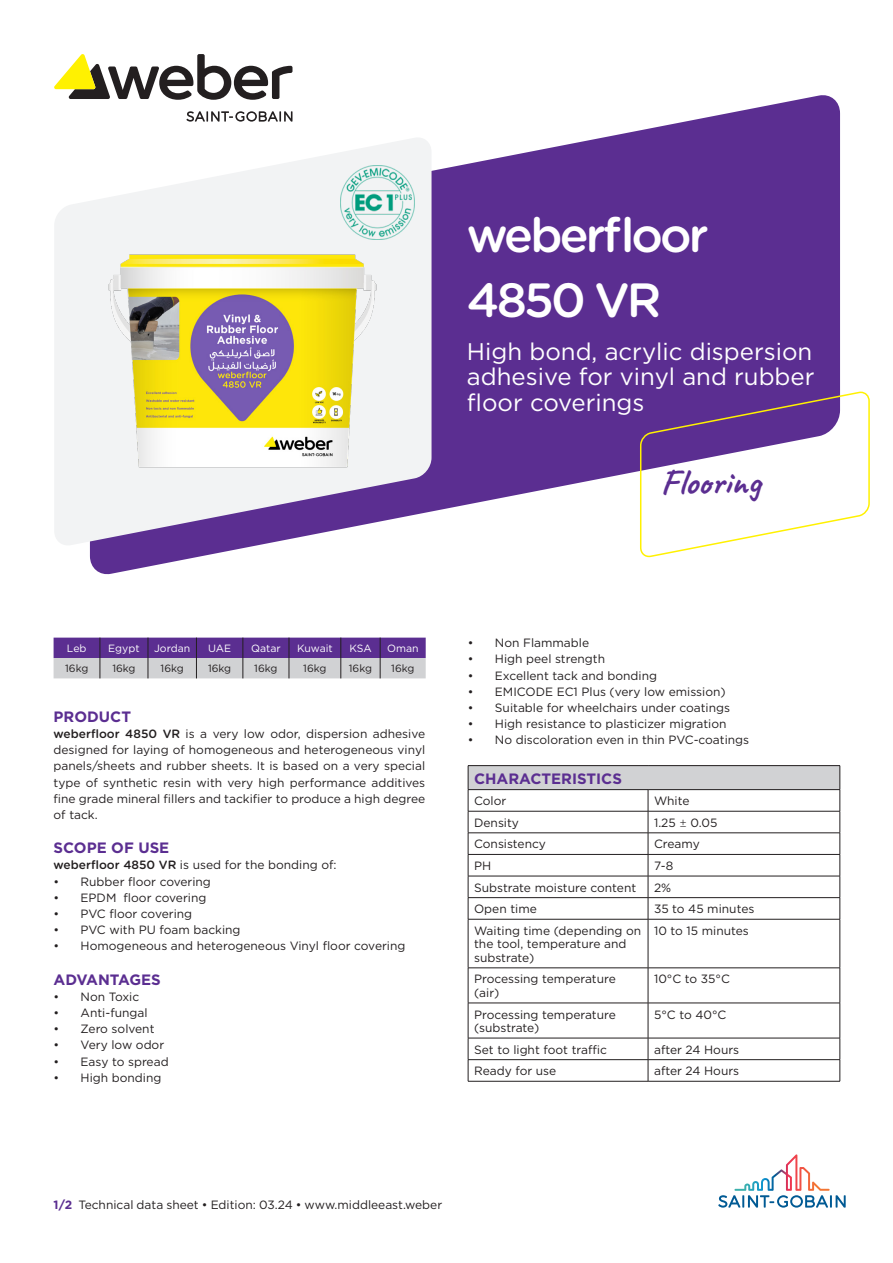
<style>
.page{position:relative;width:893px;height:1263px;background:#fff}
.page>*{position:absolute;margin:0;border:0;box-sizing:border-box;transform-origin:0 0}
.t1{font:500 48px "Gotham Rounded";letter-spacing:-.06em;color:#fff}
.t2{font:700 36px "Caveat";color:#5b2e91}
.t3{font:24px/25.5px "Gotham";color:#fff;text-align:justify}
.t4{font:700 15px "Gotham";color:#5b2e91}
.t5{font:12px/16.2px "Gotham";color:#231f20}
.t6{font:10.5px "Gotham";color:#fff}
.t7{font:10.5px "Gotham";color:#231f20}
.s1{font-family:"Gotham Rounded";font-weight:500}
.s2{font-weight:300}
.s3{font-weight:700;color:#5b2e91}
</style>
<div class="page">
<svg style="left:90px;top:95px;width:750px;height:480px;fill:#5b2e91"></svg>
<svg style="left:54px;top:134px;width:378px;height:414px;fill:#f2f3f4"></svg>
<svg style="left:186px;top:111px;width:106px;height:11px"></svg>
<svg style="left:54px;top:54px;width:238px;height:46px"></svg>
<svg style="left:718px;top:1154px;width:128px;height:53px"></svg>
<svg style="left:639px;top:391px;width:231px;height:166px"></svg>
<div style="left:468px;top:766px;width:372px;height:24px;background:#d1d2d4"></div>
<hr style="left:468px;top:789px;width:180px;height:1px;background:#231f20">
<hr style="left:468px;top:811px;width:180px;height:1px;background:#231f20">
<hr style="left:468px;top:832px;width:180px;height:1px;background:#231f20">
<hr style="left:468px;top:854px;width:180px;height:1px;background:#231f20">
<hr style="left:468px;top:876px;width:180px;height:1px;background:#231f20">
<hr style="left:468px;top:897px;width:180px;height:1px;background:#231f20">
<hr style="left:468px;top:919px;width:180px;height:1px;background:#231f20">
<hr style="left:468px;top:919px;width:1px;height:49px;background:#231f20">
<hr style="left:468px;top:967px;width:180px;height:1px;background:#231f20">
<hr style="left:468px;top:968px;width:1px;height:35px;background:#231f20">
<hr style="left:468px;top:1003px;width:180px;height:1px;background:#231f20">
<hr style="left:468px;top:1003px;width:1px;height:35px;background:#231f20">
<hr style="left:468px;top:1038px;width:180px;height:1px;background:#231f20">
<hr style="left:468px;top:1059px;width:180px;height:1px;background:#231f20">
<svg style="left:468px;top:1038px;width:1px;height:43px"></svg>
<hr style="left:468px;top:1081px;width:180px;height:1px;background:#231f20">
<hr style="left:648px;top:789px;width:192px;height:1px;background:#231f20">
<hr style="left:648px;top:811px;width:192px;height:1px;background:#231f20">
<hr style="left:648px;top:832px;width:192px;height:1px;background:#231f20">
<hr style="left:648px;top:854px;width:192px;height:1px;background:#231f20">
<hr style="left:648px;top:876px;width:192px;height:1px;background:#231f20">
<hr style="left:648px;top:897px;width:192px;height:1px;background:#231f20">
<svg style="left:648px;top:790px;width:1px;height:129px"></svg>
<hr style="left:648px;top:919px;width:192px;height:1px;background:#231f20">
<hr style="left:648px;top:919px;width:1px;height:49px;background:#231f20">
<hr style="left:840px;top:919px;width:1px;height:49px;background:#231f20">
<hr style="left:648px;top:967px;width:192px;height:1px;background:#231f20">
<hr style="left:648px;top:968px;width:1px;height:35px;background:#231f20">
<hr style="left:840px;top:968px;width:1px;height:35px;background:#231f20">
<hr style="left:648px;top:1003px;width:192px;height:1px;background:#231f20">
<hr style="left:648px;top:1003px;width:1px;height:35px;background:#231f20">
<hr style="left:840px;top:1003px;width:1px;height:35px;background:#231f20">
<hr style="left:648px;top:1038px;width:192px;height:1px;background:#231f20">
<hr style="left:648px;top:1059px;width:192px;height:1px;background:#231f20">
<svg style="left:648px;top:1038px;width:1px;height:43px"></svg>
<svg style="left:840px;top:1038px;width:1px;height:43px"></svg>
<hr style="left:648px;top:1081px;width:192px;height:1px;background:#231f20">
<hr style="left:468px;top:765px;width:180px;height:1px;background:#231f20">
<svg style="left:468px;top:766px;width:1px;height:153px"></svg>
<hr style="left:648px;top:765px;width:192px;height:1px;background:#231f20">
<svg style="left:840px;top:766px;width:1px;height:153px"></svg>
<svg style="left:54px;top:638px;width:372px;height:40px;background:#947eb0"></svg>
<img style="left:104px;top:247px;width:278px;height:287px">
<img style="left:340px;top:166px;width:74px;height:74px">
<p class="t1" style="left:467px;top:201px;width:243px">weberfloor</p>
<p class="t1" style="left:467px;top:266px;width:196px">4850 VR</p>
<p class="t3" style="left:467px;top:338px;width:349px">High bond, acrylic dispersion adhesive for vinyl and rubber floor coverings</p>
<p class="t2" style="left:661px;top:459px;width:101px">Flooring</p>
<p class="t6" style="left:67px;top:642px;width:21px">Leb</p>
<p class="t6" style="left:108px;top:642px;width:33px">Egypt</p>
<p class="t6" style="left:154px;top:642px;width:38px">Jordan</p>
<p class="t6" style="left:208px;top:642px;width:25px">UAE</p>
<p class="t6" style="left:251px;top:642px;width:31px">Qatar</p>
<p class="t6" style="left:297px;top:642px;width:37px">Kuwait</p>
<p class="t6" style="left:349px;top:642px;width:24px">KSA</p>
<p class="t6" style="left:387px;top:642px;width:33px">Oman</p>
<p class="t7" style="left:65px;top:662px;width:25px">16kg</p>
<p class="t7" style="left:112px;top:662px;width:25px">16kg</p>
<p class="t7" style="left:161px;top:662px;width:25px">16kg</p>
<p class="t7" style="left:208px;top:662px;width:25px">16kg</p>
<p class="t7" style="left:254px;top:662px;width:25px">16kg</p>
<p class="t7" style="left:303px;top:662px;width:25px">16kg</p>
<p class="t7" style="left:349px;top:662px;width:25px">16kg</p>
<p class="t7" style="left:391px;top:662px;width:25px">16kg</p>
<p class="t4" style="left:54px;top:706px;width:79px">PRODUCT</p>
<p class="t5" style="left:54px;top:725px;width:373px;text-align:justify"><span class="s1">weberfloor 4850 VR</span> is a very low odor, dispersion adhesive designed for laying of homogeneous and heterogeneous vinyl panels/sheets and rubber sheets. It is based on a very special type of synthetic resin with very high performance additives fine grade mineral fillers and tackifier to produce a high degree of tack.</p>
<p class="t4" style="left:54px;top:838px;width:117px">SCOPE OF USE</p>
<p class="t5" style="left:54px;top:857px;width:285px"><span class="s1">weberfloor 4850 VR</span> is used for the bonding of:</p>
<p class="t5" style="left:54px;top:873px;width:159px">• Rubber floor covering</p>
<p class="t5" style="left:54px;top:889px;width:154px">• EPDM floor covering</p>
<p class="t5" style="left:54px;top:905px;width:140px">• PVC floor covering</p>
<p class="t5" style="left:54px;top:921px;width:189px">• PVC with PU foam backing</p>
<p class="t5" style="left:54px;top:938px;width:353px">• Homogeneous and heterogeneous Vinyl floor covering</p>
<p class="t4" style="left:54px;top:969px;width:109px">ADVANTAGES</p>
<p class="t5" style="left:54px;top:988px;width:87px">• Non Toxic</p>
<p class="t5" style="left:54px;top:1004px;width:96px">• Anti-fungal</p>
<p class="t5" style="left:54px;top:1020px;width:102px">• Zero solvent</p>
<p class="t5" style="left:54px;top:1037px;width:112px">• Very low odor</p>
<p class="t5" style="left:54px;top:1053px;width:117px">• Easy to spread</p>
<p class="t5" style="left:54px;top:1069px;width:109px">• High bonding</p>
<p class="t5" style="left:468px;top:635px;width:123px">• Non Flammable</p>
<p class="t5" style="left:468px;top:651px;width:139px">• High peel strength</p>
<p class="t5" style="left:468px;top:667px;width:191px">• Excellent tack and bonding</p>
<p class="t5" style="left:468px;top:683px;width:259px">• EMICODE EC1 Plus (very low emission)</p>
<p class="t5" style="left:468px;top:699px;width:264px">• Suitable for wheelchairs under coatings</p>
<p class="t5" style="left:468px;top:716px;width:260px">• High resistance to plasticizer migration</p>
<p class="t5" style="left:468px;top:732px;width:283px">• No discoloration even in thin PVC-coatings</p>
<p class="t4" style="left:474px;top:768px;width:149px">CHARACTERISTICS</p>
<p class="t5" style="left:474px;top:793px;width:34px">Color</p>
<p class="t5" style="left:654px;top:793px;width:37px">White</p>
<p class="t5" style="left:474px;top:814px;width:46px">Density</p>
<p class="t5" style="left:654px;top:814px;width:65px">1.25 <span class="s2">±</span> 0.05</p>
<p class="t5" style="left:474px;top:836px;width:73px">Consistency</p>
<p class="t5" style="left:654px;top:836px;width:47px">Creamy</p>
<p class="t5" style="left:474px;top:857px;width:19px">PH</p>
<p class="t5" style="left:654px;top:857px;width:21px">7-8</p>
<p class="t5" style="left:474px;top:879px;width:164px">Substrate moisture content</p>
<p class="t5" style="left:654px;top:879px;width:19px">2%</p>
<p class="t5" style="left:474px;top:901px;width:64px">Open time</p>
<p class="t5" style="left:654px;top:901px;width:102px">35 to 45 minutes</p>
<p class="t5" style="left:474px;top:923px;width:169px;line-height:13.5px">Waiting time (depending on the tool, temperature and substrate)</p>
<p class="t5" style="left:654px;top:922px;width:96px">10 to 15 minutes</p>
<p class="t5" style="left:474px;top:972px;width:143px;line-height:13.5px">Processing temperature (air)</p>
<p class="t5" style="left:654px;top:971px;width:77px">10°C to 35°C</p>
<p class="t5" style="left:474px;top:1007px;width:143px;line-height:13.5px">Processing temperature (substrate)</p>
<p class="t5" style="left:654px;top:1006px;width:74px">5°C to 40°C</p>
<p class="t5" style="left:474px;top:1041px;width:134px">Set to light foot traffic</p>
<p class="t5" style="left:654px;top:1041px;width:87px">after 24 Hours</p>
<p class="t5" style="left:474px;top:1063px;width:84px">Ready for use</p>
<p class="t5" style="left:654px;top:1063px;width:87px">after 24 Hours</p>
<p class="t5" style="left:54px;top:1196px;width:390px"><span class="s3">1/2</span> Technical data sheet • Edition: 03.24 • www.middleeast.weber</p>
</div>
